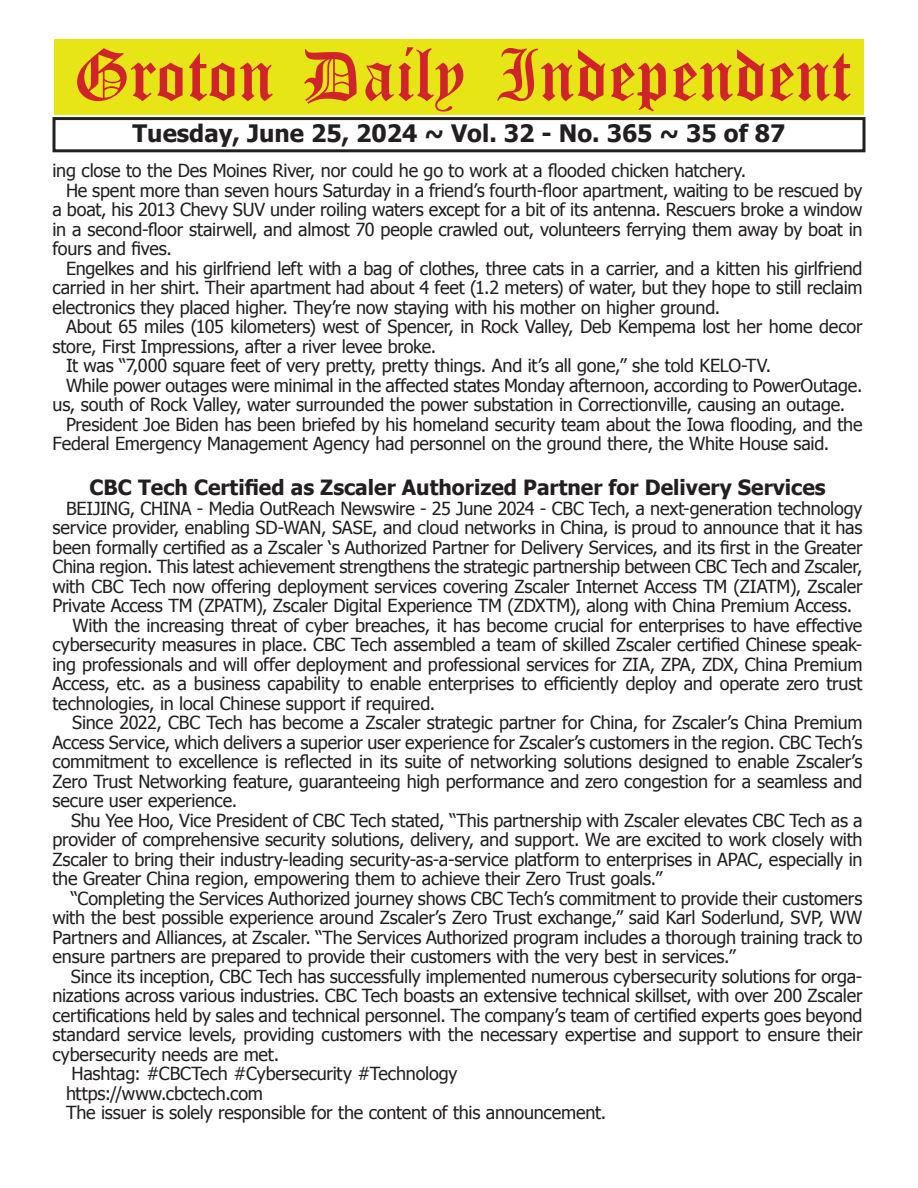
<style>
.page{position:relative;width:918px;height:1188px;background:#fff}
.page>*{position:absolute;margin:0;border:0;box-sizing:border-box;transform-origin:0 0}
.t1{font:54px "Old English Five";color:#d1232a}
.t2{font:700 24px "Tahoma";color:#231f20}
.t3{font:700 21px "Tahoma";color:#231f20}
.t4{font:18px "Tahoma";letter-spacing:-.01em;color:#231f20}
</style>
<div class="page">
<div style="left:52px;top:117px;width:814px;height:35px;border:3px solid #231f20"></div>
<div style="left:54px;top:40px;width:810px;height:75px;background:#e7e515"></div>
<h1 class="t1" style="left:73px;top:50px;width:779px">Groton Daily Independent</h1>
<h2 class="t2" style="left:133px;top:116px;width:654px">Tuesday, June 25, 2024 ~ Vol. 32 - No. 365 ~ 35 of 87</h2>
<p class="t4" style="left:52px;top:159px;width:695px">ing close to the Des Moines River, nor could he go to work at a flooded chicken hatchery.</p>
<p class="t4" style="left:66px;top:178px;width:798px">He spent more than seven hours Saturday in a friend’s fourth-floor apartment, waiting to be rescued by</p>
<p class="t4" style="left:52px;top:198px;width:812px">a boat, his 2013 Chevy SUV under roiling waters except for a bit of its antenna. Rescuers broke a window</p>
<p class="t4" style="left:52px;top:217px;width:812px">in a second-floor stairwell, and almost 70 people crawled out, volunteers ferrying them away by boat in</p>
<p class="t4" style="left:52px;top:237px;width:121px">fours and fives.</p>
<p class="t4" style="left:66px;top:256px;width:798px">Engelkes and his girlfriend left with a bag of clothes, three cats in a carrier, and a kitten his girlfriend</p>
<p class="t4" style="left:52px;top:276px;width:812px">carried in her shirt. Their apartment had about 4 feet (1.2 meters) of water, but they hope to still reclaim</p>
<p class="t4" style="left:52px;top:295px;width:669px">electronics they placed higher. They’re now staying with his mother on higher ground.</p>
<p class="t4" style="left:66px;top:315px;width:798px">About 65 miles (105 kilometers) west of Spencer, in Rock Valley, Deb Kempema lost her home decor</p>
<p class="t4" style="left:52px;top:334px;width:385px">store, First Impressions, after a river levee broke.</p>
<p class="t4" style="left:66px;top:354px;width:707px">It was “7,000 square feet of very pretty, pretty things. And it’s all gone,” she told KELO-TV.</p>
<p class="t4" style="left:66px;top:373px;width:798px">While power outages were minimal in the affected states Monday afternoon, according to PowerOutage.</p>
<p class="t4" style="left:52px;top:393px;width:794px">us, south of Rock Valley, water surrounded the power substation in Correctionville, causing an outage.</p>
<p class="t4" style="left:66px;top:412px;width:798px">President Joe Biden has been briefed by his homeland security team about the Iowa flooding, and the</p>
<p class="t4" style="left:52px;top:432px;width:778px">Federal Emergency Management Agency had personnel on the ground there, the White House said.</p>
<p class="t3" style="left:89px;top:473px;width:738px">CBC Tech Certified as Zscaler Authorized Partner for Delivery Services</p>
<p class="t4" style="left:66px;top:496px;width:798px">BEIJING, CHINA - Media OutReach Newswire - 25 June 2024 - CBC Tech, a next-generation technology</p>
<p class="t4" style="left:52px;top:516px;width:812px">service provider, enabling SD-WAN, SASE, and cloud networks in China, is proud to announce that it has</p>
<p class="t4" style="left:52px;top:535px;width:811px">been formally certified as a Zscaler ‘s Authorized Partner for Delivery Services, and its first in the Greater</p>
<p class="t4" style="left:52px;top:555px;width:812px">China region. This latest achievement strengthens the strategic partnership between CBC Tech and Zscaler,</p>
<p class="t4" style="left:52px;top:574px;width:811px">with CBC Tech now offering deployment services covering Zscaler Internet Access TM (ZIATM), Zscaler</p>
<p class="t4" style="left:52px;top:594px;width:801px">Private Access TM (ZPATM), Zscaler Digital Experience TM (ZDXTM), along with China Premium Access.</p>
<p class="t4" style="left:73px;top:613px;width:791px">With the increasing threat of cyber breaches, it has become crucial for enterprises to have effective</p>
<p class="t4" style="left:52px;top:633px;width:811px">cybersecurity measures in place. CBC Tech assembled a team of skilled Zscaler certified Chinese speak-</p>
<p class="t4" style="left:52px;top:652px;width:812px">ing professionals and will offer deployment and professional services for ZIA, ZPA, ZDX, China Premium</p>
<p class="t4" style="left:52px;top:672px;width:811px">Access, etc. as a business capability to enable enterprises to efficiently deploy and operate zero trust</p>
<p class="t4" style="left:52px;top:691px;width:384px">technologies, in local Chinese support if required.</p>
<p class="t4" style="left:72px;top:711px;width:792px">Since 2022, CBC Tech has become a Zscaler strategic partner for China, for Zscaler’s China Premium</p>
<p class="t4" style="left:52px;top:730px;width:812px">Access Service, which delivers a superior user experience for Zscaler’s customers in the region. CBC Tech’s</p>
<p class="t4" style="left:52px;top:749px;width:811px">commitment to excellence is reflected in its suite of networking solutions designed to enable Zscaler’s</p>
<p class="t4" style="left:52px;top:769px;width:812px">Zero Trust Networking feature, guaranteeing high performance and zero congestion for a seamless and</p>
<p class="t4" style="left:52px;top:788px;width:186px">secure user experience.</p>
<p class="t4" style="left:71px;top:808px;width:793px">Shu Yee Hoo, Vice President of CBC Tech stated, “This partnership with Zscaler elevates CBC Tech as a</p>
<p class="t4" style="left:52px;top:827px;width:812px">provider of comprehensive security solutions, delivery, and support. We are excited to work closely with</p>
<p class="t4" style="left:52px;top:847px;width:812px">Zscaler to bring their industry-leading security-as-a-service platform to enterprises in APAC, especially in</p>
<p class="t4" style="left:52px;top:866px;width:611px">the Greater China region, empowering them to achieve their Zero Trust goals.”</p>
<p class="t4" style="left:71px;top:886px;width:793px">“Completing the Services Authorized journey shows CBC Tech’s commitment to provide their customers</p>
<p class="t4" style="left:52px;top:905px;width:812px">with the best possible experience around Zscaler’s Zero Trust exchange,” said Karl Soderlund, SVP, WW</p>
<p class="t4" style="left:52px;top:925px;width:812px">Partners and Alliances, at Zscaler. “The Services Authorized program includes a thorough training track to</p>
<p class="t4" style="left:52px;top:944px;width:685px">ensure partners are prepared to provide their customers with the very best in services.”</p>
<p class="t4" style="left:71px;top:964px;width:793px">Since its inception, CBC Tech has successfully implemented numerous cybersecurity solutions for orga-</p>
<p class="t4" style="left:52px;top:983px;width:812px">nizations across various industries. CBC Tech boasts an extensive technical skillset, with over 200 Zscaler</p>
<p class="t4" style="left:52px;top:1003px;width:811px">certifications held by sales and technical personnel. The company’s team of certified experts goes beyond</p>
<p class="t4" style="left:52px;top:1022px;width:811px">standard service levels, providing customers with the necessary expertise and support to ensure their</p>
<p class="t4" style="left:52px;top:1042px;width:228px">cybersecurity needs are met.</p>
<p class="t4" style="left:72px;top:1061px;width:388px">Hashtag: #CBCTech #Cybersecurity #Technology</p>
<p class="t4" style="left:66px;top:1081px;width:199px">https://www.cbctech.com</p>
<p class="t4" style="left:66px;top:1100px;width:542px">The issuer is solely responsible for the content of this announcement.</p>
</div>
